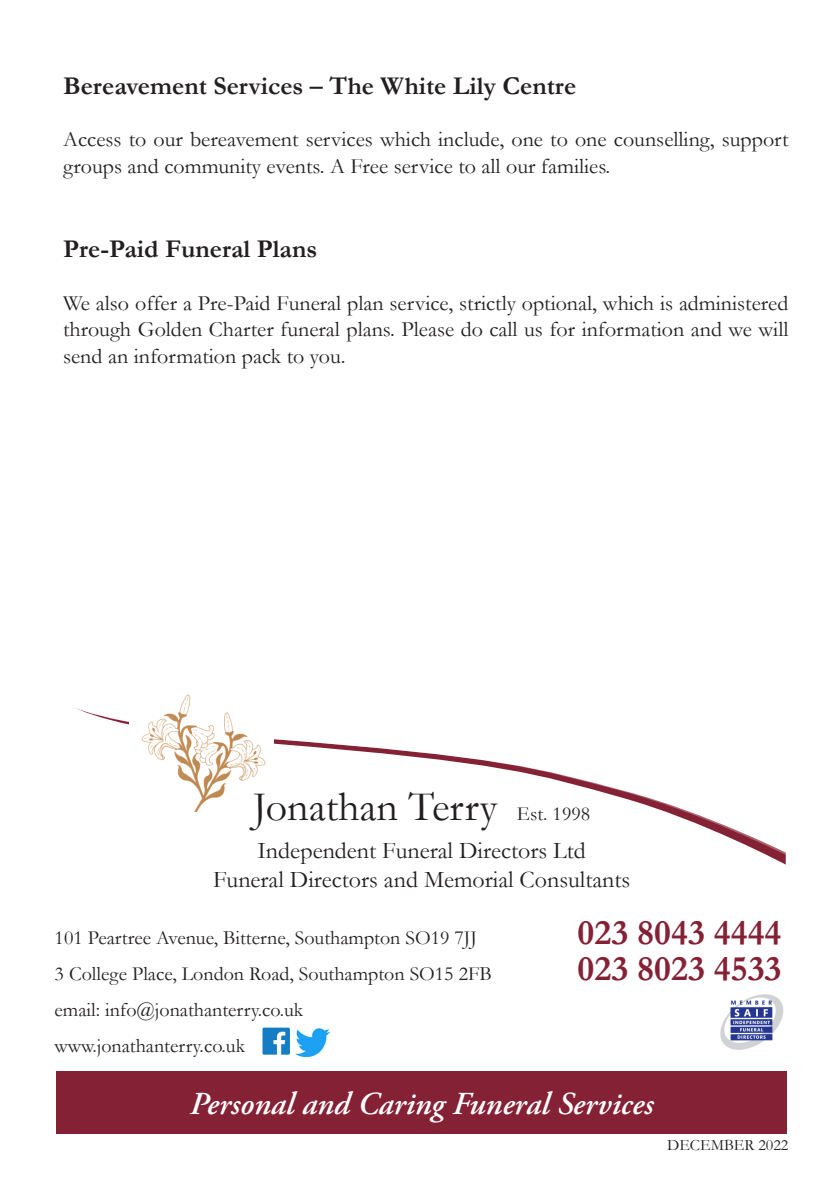
<style>
.page{position:relative;width:840px;height:1191px;background:#fff}
.page>*{position:absolute;margin:0;border:0;box-sizing:border-box;transform-origin:0 0}
.t1{font:42px "Garamond";color:#231f20}
.t2{font:700 36px "Garamond";color:#852135}
.t3{font:italic 600 32px "Adobe Garamond Pro";color:#fff}
.t4{font:700 25.8px "Garamond";color:#231f20}
.t5{font:24px "Garamond";color:#231f20}
.t6{font:21.8px/26.4px "Garamond";color:#231f20}
.t7{font:20px "Garamond";color:#231f20}
.t8{font:15.8px "Garamond";color:#231f20}
.s1{font-size:20px}
</style>
<div class="page">
<div style="left:56px;top:1071px;width:730px;height:63px;background:#852135"></div>
<svg style="left:73px;top:707px;width:712px;height:147px"></svg>
<div style="left:129px;top:688px;width:145px;height:123px;background:#fff"></div>
<img style="left:141px;top:694px;width:125px;height:117px">
<img style="left:720px;top:994px;width:64px;height:55px">
<img style="left:262px;top:1027px;width:27px;height:27px">
<img style="left:295px;top:1028px;width:34px;height:28px">
<p class="t4" style="left:63px;top:70px;width:514px">Bereavement Services – The White Lily Centre</p>
<p class="t6" style="left:63px;top:126px;width:726px">Access to our bereavement services which include, one to one counselling, support groups and community events. A Free service to all our families.</p>
<p class="t4" style="left:63px;top:233px;width:255px">Pre-Paid Funeral Plans</p>
<p class="t6" style="left:63px;top:289px;width:726px;text-align:justify">We also offer a Pre-Paid Funeral plan service, strictly optional, which is administered through Golden Charter funeral plans. Please do call us for information and we will send an information pack to you.</p>
<p class="t1" style="left:253px;top:782px;width:338px">Jonathan Terry <span class="s1">Est. 1998</span></p>
<p class="t5" style="left:257px;top:836px;width:330px">Independent Funeral Directors Ltd</p>
<p class="t5" style="left:213px;top:865px;width:418px">Funeral Directors and Memorial Consultants</p>
<p class="t7" style="left:55px;top:925px;width:424px">101 Peartree Avenue, Bitterne, Southampton SO19 7JJ</p>
<p class="t2" style="left:577px;top:911px;width:205px">023 8043 4444</p>
<p class="t7" style="left:55px;top:961px;width:438px">3 College Place, London Road, Southampton SO15 2FB</p>
<p class="t2" style="left:577px;top:947px;width:205px">023 8023 4533</p>
<p class="t7" style="left:55px;top:997px;width:250px">email: info@jonathanterry.co.uk</p>
<p class="t7" style="left:55px;top:1033px;width:192px">www.jonathanterry.co.uk</p>
<p class="t3" style="left:190px;top:1086px;width:465px">Personal and Caring Funeral Services</p>
<p class="t8" style="left:666px;top:1135px;width:123px">DECEMBER 2022</p>
</div>
